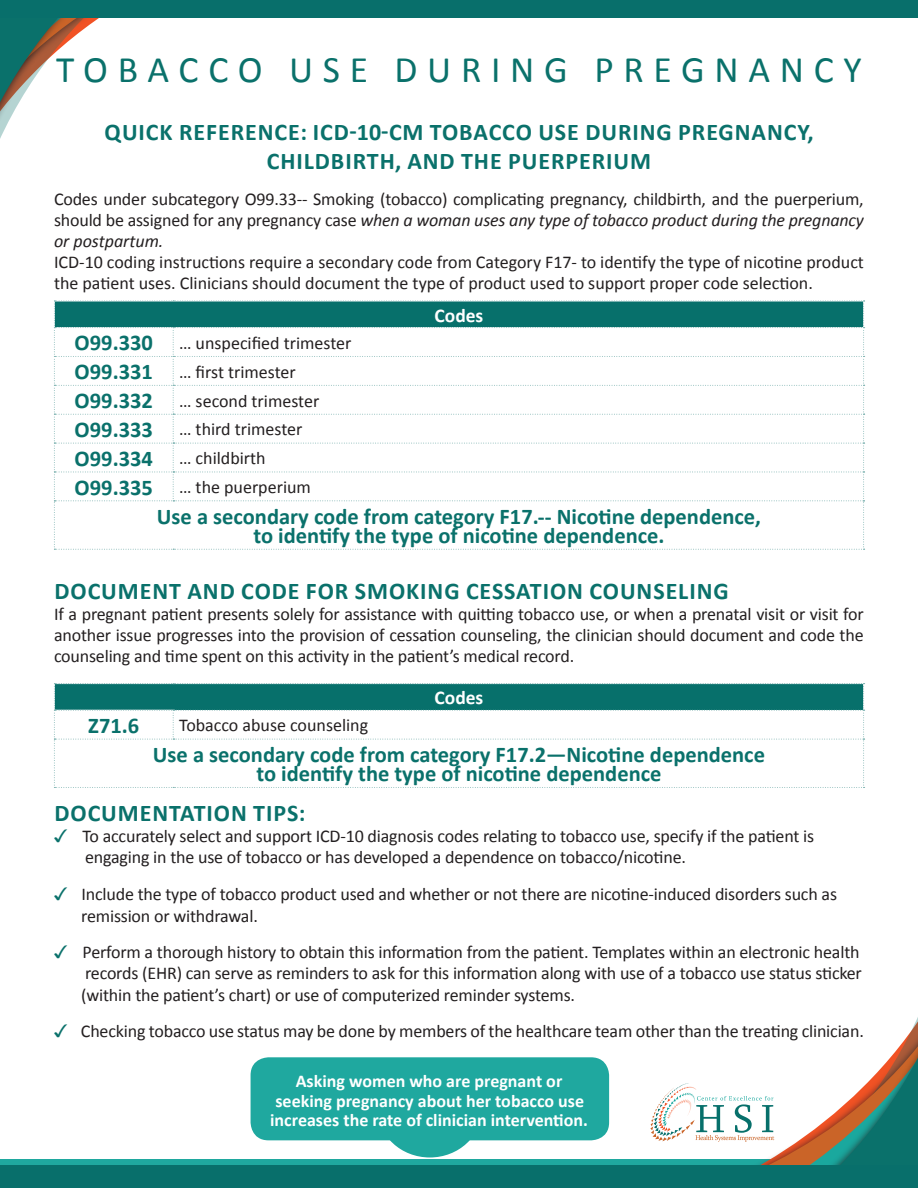
<style>
.page{position:relative;width:918px;height:1188px;background:#fff}
.page>*{position:absolute;margin:0;border:0;box-sizing:border-box;transform-origin:0 0}
.t1{font:37.5px "Calibri";letter-spacing:.26em;color:#0a716b}
.t2{font:700 24px "Calibri";letter-spacing:.04em;color:#0a716b}
.t3{font:700 22.5px/19.5px "Calibri";color:#0a716b;text-align:center}
.t4{font:700 19.5px "Calibri";color:#fff}
.t5{font:18px/28.8px "Calibri";letter-spacing:-.01em;color:#231f20}
.t6{font:700 18px/19.5px "Calibri";color:#fff;text-align:center}
.s1{font-style:italic}
.s2{font-weight:700;font-size:22.5px;color:#0a716b}
.s3{font-family:"Arial Unicode MS";color:#0a716b}
</style>
<div class="page">
<svg style="left:0;top:18px;width:409px;height:283px"></svg>
<div style="left:0;top:1159px;width:918px;height:29px;background:#1fa89f"></div>
<div style="left:0;top:0;width:918px;height:18px;background:#086f6b"></div>
<svg style="left:597px;top:1017px;width:321px;height:148px"></svg>
<div style="left:0;top:1165px;width:918px;height:23px;background:#086f6b"></div>
<svg style="left:650px;top:1083px;width:124px;height:59px"></svg>
<svg style="left:54px;top:301px;width:811px;height:249px"></svg>
<svg style="left:54px;top:683px;width:811px;height:105px"></svg>
<div style="left:378px;top:1062px;width:104px;height:95px;background:#1fa89f;border-radius:50%"></div>
<div style="left:251px;top:1057px;width:358px;height:83px;background:#1fa89f;border-radius:18px"></div>
<h1 class="t1" style="left:56px;top:46px;width:807px">Tobacco Use du ring Pregnancy</h1>
<h2 class="t2" style="left:105px;top:116px;width:496px">QUICK REFERENCE: ICD-10-CM Tobacco Use durin</h2>
<h2 class="t2" style="left:657px;top:116px;width:159px">g Pregnancy,</h2>
<h2 class="t2" style="left:267px;top:145px;width:271px">Childbirth, and the Puerperium</h2>
<p class="t5" style="left:54px;top:188px;width:811px;line-height:21px;text-align:justify">Codes under subcategory O99.33-- Smoking (tobacco) complicating pregnancy, childbirth, and the puerperium, should be assigned for any pregnancy case <span class="s1">when a woman uses any type of tobacco product during the pregnancy or postpartum.</span></p>
<p class="t5" style="left:54px;top:251px;width:811px;line-height:21.6px">ICD-10 coding instructions require a secondary code from Category F17- to identify the type of nicotine product the patient uses. Clinicians should document the type of product used to support proper code selection.</p>
<p class="t4" style="left:435px;top:303px;width:50px">Codes</p>
<p class="t5" style="left:75px;top:328px;width:278px"><span class="s2">O99.330</span> … unspecified trimester<br><span class="s2">O99.331</span> … first trimester<br><span class="s2">O99.332</span> … second trimester<br><span class="s2">O99.333</span> … third trimester<br><span class="s2">O99.334</span> … childbirth<br><span class="s2">O99.335</span> … the puerperium</p>
<p class="t3" style="left:157px;top:506px;width:606px">Use a secondary code from category F17.-- Nicotine dependence, to identify the type of nicotine dependence.</p>
<h2 class="t2" style="left:54px;top:575px;width:50px">Document</h2>
<h2 class="t2" style="left:187px;top:575px;width:543px">and Code for Smoking Cessation Counseling</h2>
<p class="t5" style="left:54px;top:603px;width:811px;line-height:21.3px;text-align:justify">If a pregnant patient presents solely for assistance with quitting tobacco use, or when a prenatal visit or visit for another issue progresses into the provision of cessation counseling, the clinician should document and code the counseling and time spent on this activity in the patient’s medical record.</p>
<p class="t4" style="left:435px;top:685px;width:50px">Codes</p>
<p class="t3" style="left:88px;top:716px;width:52px">Z71.6</p>
<p class="t5" style="left:179px;top:711px;width:191px">Tobacco abuse counseling</p>
<p class="t3" style="left:153px;top:745px;width:614px">Use a secondary code from category F17.2—Nicotine dependence to identify the type of nicotine dependence</p>
<h2 class="t2" style="left:54px;top:797px;width:50px">Document</h2>
<h2 class="t2" style="left:180px;top:797px;width:127px">ation Tips:</h2>
<p class="t5" style="left:85px;top:826px;width:731px;line-height:21px;text-indent:-31px"><span class="s3">✓</span> To accurately select and support ICD-10 diagnosis codes relating to tobacco use, specify if the patient is engaging in the use of tobacco or has developed a dependence on tobacco/nicotine.</p>
<p class="t5" style="left:81px;top:883px;width:757px;line-height:21.6px;text-indent:-27px"><span class="s3">✓</span> Include the type of tobacco product used and whether or not there are nicotine-induced disorders such as remission or withdrawal.</p>
<p class="t5" style="left:81px;top:942px;width:782px;line-height:21.3px;text-indent:-27px"><span class="s3">✓</span> Perform a thorough history to obtain this information from the patient. Templates within an electronic health records (EHR) can serve as reminders to ask for this information along with use of a tobacco use status sticker (within the patient’s chart) or use of computerized reminder systems.</p>
<p class="t5" style="left:54px;top:1017px;width:811px"><span class="s3">✓</span> Checking tobacco use status may be done by members of the healthcare team other than the treating clinician.</p>
<p class="t6" style="left:270px;top:1072px;width:319px">Asking women who are pregnant or seeking pregnancy about her tobacco use increases the rate of clinician intervention.</p>
</div>
